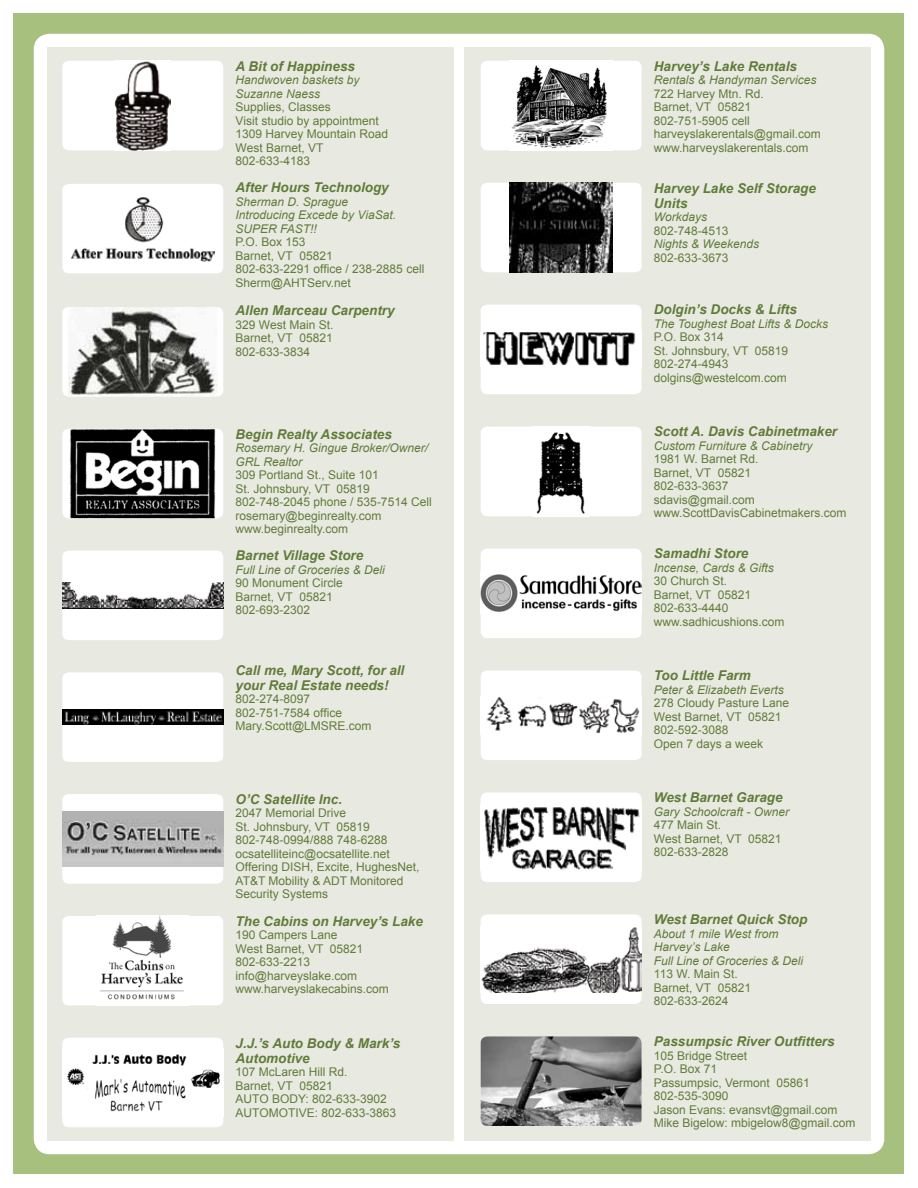
<style>
.page{position:relative;width:918px;height:1188px;background:#fff}
.page>*{position:absolute;margin:0;border:0;box-sizing:border-box;transform-origin:0 0}
.t1{font:italic 700 13.5px/15px "Arial";color:#617b38}
.t2{font:12px/13.5px "Arial";color:#617b38}
.t3{font:italic 12px/13.5px "Arial";color:#617b38}
</style>
<div class="page">
<div style="left:14px;top:14px;width:890px;height:1160px;background:#a7c07d"></div>
<div style="left:36px;top:36px;width:846px;height:1116px;background:#fff;border-radius:14px"></div>
<div style="left:34px;top:34px;width:850px;height:1120px;border:4px solid #fff;border-radius:14px"></div>
<div style="left:47px;top:47px;width:406px;height:1094px;background:#e8eae2"></div>
<div style="left:465px;top:47px;width:406px;height:1094px;background:#e8eae2"></div>
<div style="left:62px;top:429px;width:161px;height:89px;background:#fff;border-radius:7px"></div>
<img style="left:70px;top:429px;width:146px;height:89px">
<div style="left:481px;top:427px;width:161px;height:89px;background:#fff;border-radius:7px"></div>
<img style="left:536px;top:432px;width:49px;height:82px">
<div style="left:62px;top:551px;width:161px;height:89px;background:#fff;border-radius:7px"></div>
<img style="left:62px;top:583px;width:161px;height:25px">
<div style="left:481px;top:549px;width:161px;height:89px;background:#fff;border-radius:7px"></div>
<img style="left:481px;top:574px;width:161px;height:38px">
<div style="left:62px;top:916px;width:161px;height:89px;background:#fff;border-radius:7px"></div>
<img style="left:100px;top:916px;width:84px;height:84px">
<div style="left:481px;top:914px;width:161px;height:90px;background:#fff;border-radius:7px"></div>
<img style="left:481px;top:927px;width:161px;height:65px">
<div style="left:481px;top:671px;width:161px;height:89px;background:#fff;border-radius:7px"></div>
<img style="left:486px;top:697px;width:153px;height:37px">
<div style="left:62px;top:672px;width:161px;height:90px;background:#fff;border-radius:7px"></div>
<img style="left:62px;top:710px;width:161px;height:14px">
<div style="left:481px;top:793px;width:161px;height:89px;background:#fff;border-radius:7px"></div>
<img style="left:484px;top:806px;width:156px;height:64px">
<div style="left:62px;top:794px;width:161px;height:90px;background:#fff;border-radius:7px"></div>
<img style="left:62px;top:812px;width:161px;height:54px">
<div style="left:481px;top:183px;width:161px;height:89px;background:#fff;border-radius:7px"></div>
<img style="left:510px;top:183px;width:103px;height:89px">
<div style="left:62px;top:184px;width:161px;height:89px;background:#fff;border-radius:7px"></div>
<img style="left:71px;top:197px;width:144px;height:65px">
<div style="left:481px;top:305px;width:161px;height:89px;background:#fff;border-radius:7px"></div>
<img style="left:483px;top:332px;width:153px;height:34px">
<div style="left:62px;top:307px;width:161px;height:90px;background:#fff;border-radius:7px"></div>
<img style="left:68px;top:307px;width:149px;height:90px">
<div style="left:481px;top:61px;width:161px;height:89px;background:#fff;border-radius:7px"></div>
<img style="left:511px;top:65px;width:96px;height:84px">
<div style="left:62px;top:61px;width:161px;height:89px;background:#fff;border-radius:7px"></div>
<img style="left:115px;top:61px;width:56px;height:89px">
<div style="left:62px;top:1038px;width:161px;height:89px;background:#fff;border-radius:7px"></div>
<img style="left:67px;top:1054px;width:153px;height:58px">
<img style="left:481px;top:1036px;width:161px;height:90px">
<p class="t1" style="left:236px;top:59px;width:121px">A Bit of Happiness</p>
<p class="t3" style="left:236px;top:73px;width:126px">Handwoven baskets by<br>Suzanne Naess</p>
<p class="t2" style="left:236px;top:100px;width:154px">Supplies, Classes<br>Visit studio by appointment<br>1309 Harvey Mountain Road<br>West Barnet, VT<br>802-633-4183</p>
<p class="t1" style="left:236px;top:181px;width:155px">After Hours Technology</p>
<p class="t3" style="left:236px;top:195px;width:162px">Sherman D. Sprague<br>Introducing Excede by ViaSat.<br>SUPER FAST!!</p>
<p class="t2" style="left:236px;top:236px;width:190px">P.O. Box 153<br>Barnet, VT 05821<br>802-633-2291 office / 238-2885 cell<br>Sherm@AHTServ.net</p>
<p class="t1" style="left:236px;top:304px;width:161px">Allen Marceau Carpentry</p>
<p class="t2" style="left:236px;top:318px;width:99px;text-align:justify">329 West Main St.<br>Barnet, VT 05821<br>802-633-3834</p>
<p class="t1" style="left:236px;top:427px;width:158px">Begin Realty Associates</p>
<p class="t3" style="left:236px;top:441px;width:194px">Rosemary H. Gingue Broker/Owner/<br>GRL Realtor</p>
<p class="t2" style="left:236px;top:468px;width:198px">309 Portland St., Suite 101<br>St. Johnsbury, VT 05819<br>802-748-2045 phone / 535-7514 Cell rosemary@beginrealty.com www.beginrealty.com</p>
<p class="t1" style="left:236px;top:549px;width:129px">Barnet Village Store</p>
<p class="t3" style="left:236px;top:563px;width:151px">Full Line of Groceries &amp; Deli</p>
<p class="t2" style="left:236px;top:577px;width:109px">90 Monument Circle<br>Barnet, VT 05821<br>802-693-2302</p>
<p class="t1" style="left:236px;top:663px;width:170px">Call me, Mary Scott, for all your Real Estate needs!</p>
<p class="t2" style="left:236px;top:692px;width:137px">802-274-8097<br>802-751-7584 office<br>Mary.Scott@LMSRE.com</p>
<p class="t1" style="left:236px;top:792px;width:108px">O’C Satellite Inc.</p>
<p class="t2" style="left:236px;top:807px;width:185px">2047 Memorial Drive<br>St. Johnsbury, VT 05819<br>802-748-0994/888 748-6288 ocsatelliteinc@ocsatellite.net<br>Offering DISH, Excite, HughesNet,<br>AT&amp;T Mobility &amp; ADT Monitored<br>Security Systems</p>
<p class="t1" style="left:236px;top:914px;width:189px">The Cabins on Harvey’s Lake</p>
<p class="t2" style="left:236px;top:928px;width:155px">190 Campers Lane<br>West Barnet, VT 05821<br>802-633-2213 info@harveyslake.com www.harveyslakecabins.com</p>
<p class="t1" style="left:236px;top:1036px;width:166px">J.J.’s Auto Body &amp; Mark’s<br>Automotive</p>
<p class="t2" style="left:236px;top:1065px;width:162px">107 McLaren Hill Rd.<br>Barnet, VT 05821<br>AUTO BODY: 802-633-3902<br>AUTOMOTIVE: 802-633-3863</p>
<p class="t1" style="left:654px;top:59px;width:145px">Harvey’s Lake Rentals</p>
<p class="t3" style="left:654px;top:73px;width:164px">Rentals &amp; Handyman Services</p>
<p class="t2" style="left:654px;top:87px;width:168px">722 Harvey Mtn. Rd.<br>Barnet, VT 05821<br>802-751-5905 cell harveyslakerentals@gmail.com www.harveyslakerentals.com</p>
<p class="t1" style="left:654px;top:181px;width:164px">Harvey Lake Self Storage<br>Units</p>
<p class="t3" style="left:654px;top:210px;width:55px">Workdays</p>
<p class="t2" style="left:654px;top:224px;width:76px">802-748-4513</p>
<p class="t3" style="left:654px;top:237px;width:107px">Nights &amp; Weekends</p>
<p class="t2" style="left:654px;top:251px;width:76px">802-633-3673</p>
<p class="t1" style="left:654px;top:303px;width:145px">Dolgin’s Docks &amp; Lifts</p>
<p class="t3" style="left:654px;top:317px;width:176px">The Toughest Boat Lifts &amp; Docks</p>
<p class="t2" style="left:654px;top:331px;width:136px">P.O. Box 314<br>St. Johnsbury, VT 05819<br>802-274-4943 dolgins@westelcom.com</p>
<p class="t1" style="left:654px;top:425px;width:185px">Scott A. Davis Cabinetmaker</p>
<p class="t3" style="left:654px;top:439px;width:160px">Custom Furniture &amp; Cabinetry</p>
<p class="t2" style="left:654px;top:453px;width:194px">1981 W. Barnet Rd.<br>Barnet, VT 05821<br>802-633-3637<br>sdavis@gmail.com www.ScottDavisCabinetmakers.com</p>
<p class="t1" style="left:654px;top:547px;width:96px">Samadhi Store</p>
<p class="t3" style="left:654px;top:561px;width:122px">Incense, Cards &amp; Gifts</p>
<p class="t2" style="left:654px;top:575px;width:132px">30 Church St.<br>Barnet, VT 05821<br>802-633-4440 www.sadhicushions.com</p>
<p class="t1" style="left:654px;top:669px;width:99px">Too Little Farm</p>
<p class="t3" style="left:654px;top:683px;width:132px">Peter &amp; Elizabeth Everts</p>
<p class="t2" style="left:654px;top:697px;width:137px">278 Cloudy Pasture Lane<br>West Barnet, VT 05821<br>802-592-3088<br>Open 7 days a week</p>
<p class="t1" style="left:654px;top:790px;width:130px">West Barnet Garage</p>
<p class="t3" style="left:654px;top:805px;width:137px">Gary Schoolcraft - Owner</p>
<p class="t2" style="left:654px;top:818px;width:129px">477 Main St.<br>West Barnet, VT 05821<br>802-633-2828</p>
<p class="t1" style="left:654px;top:912px;width:155px">West Barnet Quick Stop</p>
<p class="t3" style="left:654px;top:927px;width:151px">About 1 mile West from<br>Harvey’s Lake<br>Full Line of Groceries &amp; Deli</p>
<p class="t2" style="left:654px;top:967px;width:99px">113 W. Main St.<br>Barnet, VT 05821<br>802-633-2624</p>
<p class="t1" style="left:654px;top:1034px;width:182px">Passumpsic River Outfitters</p>
<p class="t2" style="left:654px;top:1049px;width:203px">105 Bridge Street<br>P.O. Box 71<br>Passumpsic, Vermont 05861<br>802-535-3090<br>Jason Evans: evansvt@gmail.com<br>Mike Bigelow: mbigelow8@gmail.com</p>
</div>
